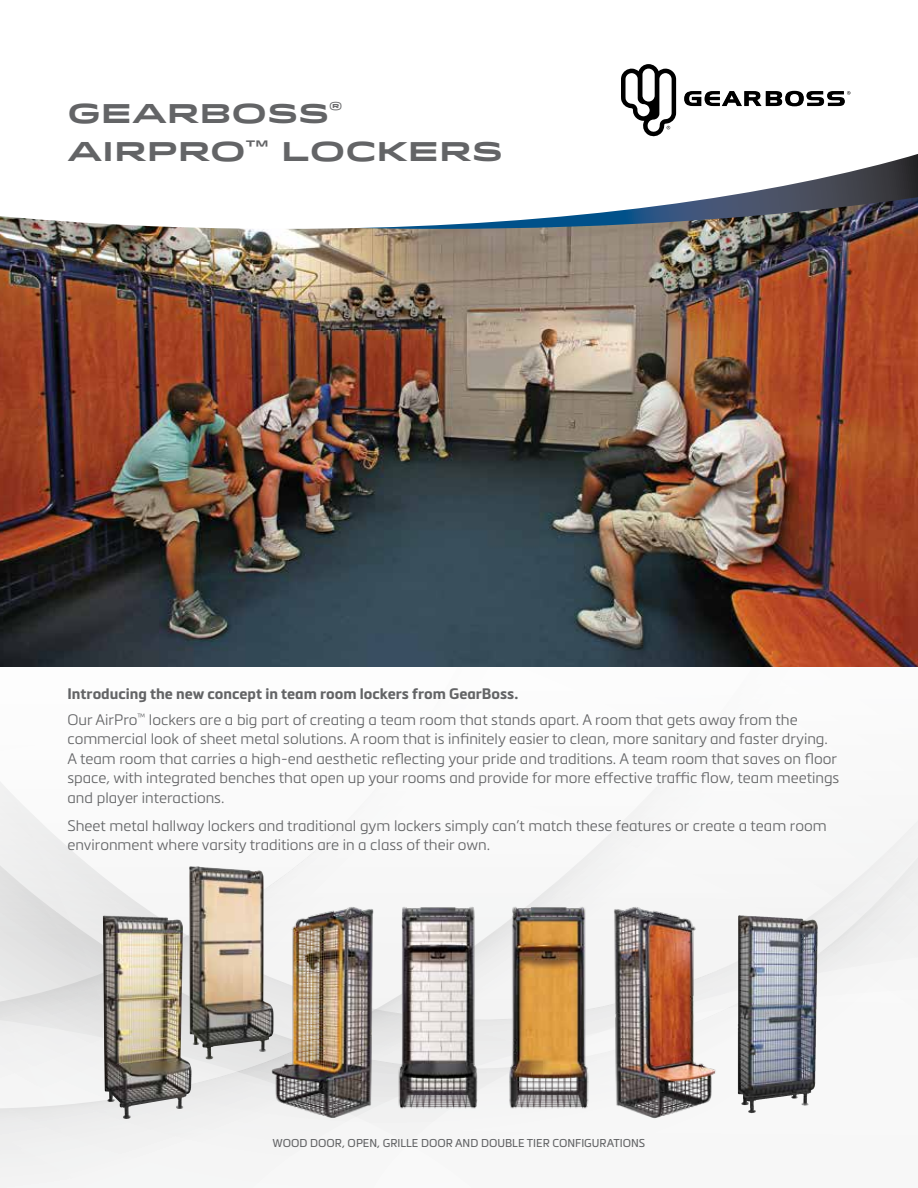
<style>
.page{position:relative;width:918px;height:1188px;background:#fff}
.page>*{position:absolute;margin:0;border:0;box-sizing:border-box;transform-origin:0 0}
.t1{font:700 27px/37.5px "Idlewild";color:#636466}
.t2{font:300 15px/19.5px "Metronic Pro";color:#636466}
.t3{font:11.25px "Metronic Pro";color:#636466}
.s1{font-weight:700}
</style>
<div class="page">
<svg style="left:0;top:1000px;width:305px;height:188px;fill:#f1f2f2"></svg>
<svg style="left:0;top:778px;width:918px;height:212px"></svg>
<img style="left:0;top:229px;width:918px;height:438px">
<svg style="left:0;top:78px;width:918px;height:151px"></svg>
<svg style="left:684px;top:91px;width:166px;height:15px"></svg>
<svg style="left:621px;top:64px;width:55px;height:72px"></svg>
<img style="left:258px;top:891px;width:468px;height:255px">
<img style="left:103px;top:915px;width:89px;height:204px">
<img style="left:189px;top:866px;width:85px;height:194px">
<img style="left:738px;top:915px;width:80px;height:198px">
<h1 class="t1" style="left:67px;top:93px;width:437px">GEARBOSS<sup>®<br></sup>AIRPRO<sup>™</sup> LOCKERS</h1>
<p class="t2" style="left:68px;top:680px;width:732px;line-height:26px"><span class="s1">Introducing the new concept in team room lockers from GearBoss.<br></span>Our AirPro<sup>™</sup> lockers are a big part of creating a team room that stands apart. A room that gets away from the</p>
<p class="t2" style="left:67px;top:729px;width:773px">commercial look of sheet metal solutions. A room that is infinitely easier to clean, more sanitary and faster drying.<br>A team room that carries a high-end aesthetic reflecting your pride and traditions. A team room that saves on floor space, with integrated benches that open up your rooms and provide for more effective traffic flow, team meetings and player interactions.</p>
<p class="t2" style="left:67px;top:815px;width:761px">Sheet metal hallway lockers and traditional gym lockers simply can’t match these features or create a team room environment where varsity traditions are in a class of their own.</p>
<p class="t3" style="left:273px;top:1134px;width:374px">WOOD DOOR, OPEN, GRILLE DOOR AND DOUBLE TIER CONFIGURATIONS</p>
</div>
